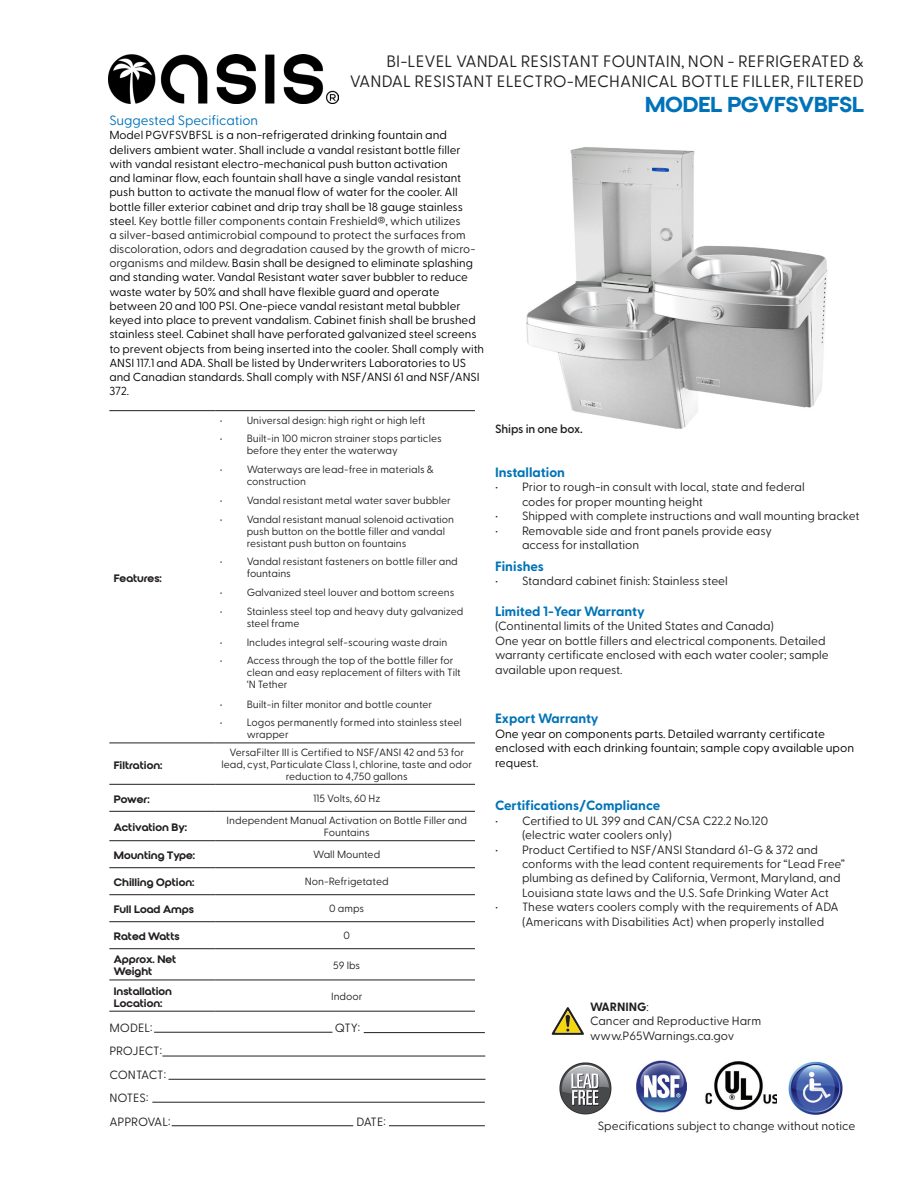
<style>
.page{position:relative;width:918px;height:1188px;background:#fff}
.page>*{position:absolute;margin:0;border:0;box-sizing:border-box;transform-origin:0 0}
.t1{font:21px "Qualy";color:#0073b8}
.t2{font:16.5px "Greycliff CF";letter-spacing:.01em;color:#231f20}
.t3{font:700 13.5px "Greycliff CF";color:#0073b8}
.t4{font:13.5px "Greycliff CF";color:#0073b8}
.t5{font:12px/14.4px "Greycliff CF";color:#231f20}
.t6{font:12px/14.4px "Greycliff CF";color:#000}
.t7{font:600 12px "Greycliff CF";letter-spacing:-.01em;color:#231f20}
.t8{font:700 12px "Greycliff CF";color:#231f20}
.t9{font:11.7px/14.2px "Greycliff CF";color:#000}
.t10{font:10.5px/12px "Greycliff CF";color:#231f20}
.t11{font:10.5px/12px "Qualy";color:#231f20}
.s1{font-size:11.7px}
.s2{font-size:12px}
.s3{color:#231f20}
.s4{font-weight:400}
</style>
<div class="page">
<img style="left:526px;top:147px;width:302px;height:282px">
<hr style="left:109px;top:410px;width:106px;height:1px;background:#231f20">
<hr style="left:215px;top:410px;width:264px;height:1px;background:#231f20">
<hr style="left:109px;top:743px;width:106px;height:1px;background:#231f20">
<hr style="left:215px;top:743px;width:263px;height:1px;background:#231f20">
<hr style="left:109px;top:784px;width:106px;height:1px;background:#231f20">
<hr style="left:215px;top:784px;width:263px;height:1px;background:#231f20">
<hr style="left:109px;top:811px;width:106px;height:1px;background:#231f20">
<hr style="left:215px;top:811px;width:263px;height:1px;background:#231f20">
<hr style="left:109px;top:840px;width:106px;height:1px;background:#231f20">
<hr style="left:215px;top:840px;width:263px;height:1px;background:#231f20">
<hr style="left:109px;top:867px;width:106px;height:1px;background:#231f20">
<hr style="left:215px;top:867px;width:264px;height:1px;background:#231f20">
<hr style="left:109px;top:894px;width:106px;height:1px;background:#231f20">
<hr style="left:215px;top:894px;width:264px;height:1px;background:#231f20">
<hr style="left:109px;top:921px;width:106px;height:1px;background:#231f20">
<hr style="left:215px;top:921px;width:264px;height:1px;background:#231f20">
<hr style="left:109px;top:948px;width:106px;height:1px;background:#231f20">
<hr style="left:215px;top:948px;width:264px;height:1px;background:#231f20">
<hr style="left:109px;top:980px;width:106px;height:1px;background:#231f20">
<hr style="left:215px;top:980px;width:264px;height:1px;background:#231f20">
<hr style="left:109px;top:1011px;width:106px;height:1px;background:#231f20">
<hr style="left:215px;top:1011px;width:264px;height:1px;background:#231f20">
<img style="left:108px;top:54px;width:231px;height:49px">
<hr style="left:154px;top:1032px;width:178px;height:1px;background:#231f20">
<hr style="left:169px;top:1079px;width:316px;height:1px;background:#231f20">
<hr style="left:162px;top:1056px;width:323px;height:1px;background:#231f20">
<hr style="left:389px;top:1125px;width:96px;height:1px;background:#231f20">
<hr style="left:172px;top:1125px;width:181px;height:1px;background:#231f20">
<hr style="left:152px;top:1102px;width:333px;height:1px;background:#231f20">
<hr style="left:364px;top:1032px;width:121px;height:1px;background:#231f20">
<svg style="left:551px;top:1007px;width:33px;height:28px"></svg>
<img style="left:636px;top:1061px;width:51px;height:51px">
<img style="left:705px;top:1061px;width:72px;height:50px">
<img style="left:789px;top:1061px;width:53px;height:54px">
<img style="left:559px;top:1062px;width:52px;height:52px">
<div style="left:476px;top:394px;width:8px;height:627px;background:#fff"></div>
<p class="t2" style="left:386px;top:49px;width:479px">BI-LEVEL VANDAL RESISTANT FOUNTAIN, NON - REFRIGERATED &amp;</p>
<p class="t2" style="left:350px;top:69px;width:516px">VANDAL RESISTANT ELECTRO-MECHANICAL BOTTLE FILLER, FILTERED</p>
<p class="t1" style="left:645px;top:92px;width:220px">MODEL PGVFSVBFSL</p>
<p class="t4" style="left:109px;top:110px;width:150px">Suggested Specification</p>
<p class="t6" style="left:109px;top:127px;width:339px"><span class="s1">Model PGVFSVBFSL</span> is a non-refrigerated drinking fountain and</p>
<p class="t9" style="left:109px;top:142px;width:376px"><span class="s2">delivers ambient water</span>. Shall include a vandal resistant bottle filler with vandal resistant electro-mechanical push button activation<br>and laminar flow, each fountain shall have a single vandal resistant push button to activate the manual flow of water for the cooler. All bottle filler exterior cabinet and drip tray shall be 18 gauge stainless steel. <span class="s3">Key bottle filler components contain Freshield®, which utilizes<br>a silver-based antimicrobial compound to protect the surfaces from discoloration, odors and degradation caused by the growth of micro&shy;organisms and mildew.</span> Basin shall be designed to eliminate splashing and standing water. Vandal Resistant water saver bubbler to reduce waste water by 50% and shall have flexible guard and operate between 20 and 100 PSI. One-piece vandal resistant metal bubbler keyed into place to prevent vandalism. Cabinet finish shall be brushed stainless steel. Cabinet shall have perforated galvanized steel screens to prevent objects from being inserted into the cooler. Shall comply with ANSI 117.1 and ADA. Shall be listed by Underwriters Laboratories to US and Canadian standards. Shall comply with NSF/ANSI 61 and NSF/ANSI 372.</p>
<p class="t11" style="left:114px;top:572px;width:49px">Features:</p>
<p class="t11" style="left:114px;top:759px;width:50px">Filtration:</p>
<p class="t10" style="left:220px;top:413px;width:207px">• Universal design: high right or high left</p>
<p class="t10" style="left:247px;top:432px;width:196px;text-indent:-27px">• Built-in 100 micron strainer stops particles before they enter the waterway</p>
<p class="t10" style="left:247px;top:463px;width:189px;text-indent:-27px">• Waterways are lead-free in materials &amp; construction</p>
<p class="t10" style="left:220px;top:493px;width:233px">• Vandal resistant metal water saver bubbler</p>
<p class="t10" style="left:247px;top:512px;width:209px;text-indent:-27px">• Vandal resistant manual solenoid activation push button on the bottle filler and vandal resistant push button on fountains</p>
<p class="t10" style="left:247px;top:555px;width:213px;text-indent:-27px">• Vandal resistant fasteners on bottle filler and fountains</p>
<p class="t10" style="left:220px;top:586px;width:236px">• Galvanized steel louver and bottom screens</p>
<p class="t10" style="left:247px;top:604px;width:218px;text-indent:-27px">• Stainless steel top and heavy duty galvanized steel frame</p>
<p class="t10" style="left:220px;top:635px;width:229px">• Includes integral self-scouring waste drain</p>
<p class="t10" style="left:247px;top:654px;width:216px;text-indent:-27px">• Access through the top of the bottle filler for clean and easy replacement of filters with Tilt ‘N Tether</p>
<p class="t10" style="left:220px;top:697px;width:214px">• Built-in filter monitor and bottle counter</p>
<p class="t10" style="left:247px;top:716px;width:217px;text-indent:-27px">• Logos permanently formed into stainless steel wrapper</p>
<p class="t10" style="left:222px;top:745px;width:252px;text-align:center">VersaFilter III is Certified to NSF/ANSI 42 and 53 for lead, cyst, Particulate Class I, chlorine, taste and odor reduction to 4,750 gallons</p>
<p class="t11" style="left:114px;top:793px;width:37px">Power:</p>
<p class="t10" style="left:313px;top:792px;width:69px">115 Volts, 60 Hz</p>
<p class="t11" style="left:114px;top:822px;width:75px">Activation By:</p>
<p class="t10" style="left:227px;top:814px;width:242px">Independent Manual Activation on Bottle Filler and</p>
<p class="t10" style="left:324px;top:826px;width:47px">Fountains</p>
<p class="t11" style="left:114px;top:850px;width:83px">Mounting Type:</p>
<p class="t10" style="left:313px;top:848px;width:68px">Wall Mounted</p>
<p class="t11" style="left:114px;top:877px;width:82px">Chilling Option:</p>
<p class="t10" style="left:305px;top:875px;width:85px">Non-Refrigetated</p>
<p class="t11" style="left:114px;top:904px;width:82px">Full Load Amps</p>
<p class="t10" style="left:329px;top:902px;width:36px">0 amps</p>
<p class="t11" style="left:114px;top:931px;width:67px">Rated Watts</p>
<p class="t10" style="left:344px;top:929px;width:8px">0</p>
<p class="t11" style="left:114px;top:954px;width:64px">Approx. Net<br>Weight</p>
<p class="t10" style="left:333px;top:958px;width:29px">59 lbs</p>
<p class="t11" style="left:114px;top:985px;width:60px">Installation<br>Location:</p>
<p class="t10" style="left:331px;top:989px;width:33px">Indoor</p>
<p class="t5" style="left:109px;top:1020px;width:45px">MODEL:</p>
<p class="t5" style="left:335px;top:1020px;width:27px">QTY:</p>
<p class="t5" style="left:109px;top:1043px;width:54px">PROJECT:</p>
<p class="t5" style="left:109px;top:1067px;width:58px">CONTACT:</p>
<p class="t5" style="left:109px;top:1090px;width:40px">NOTES:</p>
<p class="t5" style="left:109px;top:1113px;width:63px">APPROVAL:</p>
<p class="t5" style="left:357px;top:1113px;width:31px">DATE:</p>
<p class="t7" style="left:495px;top:421px;width:89px">Ships in one box.</p>
<p class="t3" style="left:495px;top:464px;width:72px">Installation</p>
<p class="t5" style="left:522px;top:479px;width:284px;text-indent:-27px">• Prior to rough-in consult with local, state and federal codes for proper mounting height</p>
<p class="t5" style="left:495px;top:508px;width:366px">• Shipped with complete instructions and wall mounting bracket</p>
<p class="t5" style="left:522px;top:522px;width:252px;text-indent:-27px">• Removable side and front panels provide easy access for installation</p>
<p class="t3" style="left:495px;top:558px;width:51px">Finishes</p>
<p class="t5" style="left:495px;top:573px;width:234px">• Standard cabinet finish: Stainless steel</p>
<p class="t3" style="left:495px;top:603px;width:151px">Limited 1-Year Warranty</p>
<p class="t5" style="left:495px;top:618px;width:335px">(Continental limits of the United States and Canada)<br>One year on bottle fillers and electrical components. Detailed warranty certificate enclosed with each water cooler; sample available upon request.</p>
<p class="t3" style="left:495px;top:710px;width:105px">Export Warranty</p>
<p class="t6" style="left:495px;top:725px;width:361px">One year on components parts. Detailed warranty certificate enclosed with each drinking fountain; sample copy available upon request.</p>
<p class="t3" style="left:495px;top:797px;width:167px">Certifications/Compliance</p>
<p class="t5" style="left:522px;top:812px;width:248px;text-indent:-27px">• Certified to UL 399 and CAN/CSA C22.2 No.120 (electric water coolers only)</p>
<p class="t5" style="left:522px;top:841px;width:324px;text-indent:-27px">• Product Certified to NSF/ANSI Standard 61-G &amp; 372 and conforms with the lead content requirements for “Lead Free” plumbing as defined by California, Vermont, Maryland, and Louisiana state laws and the U.S. Safe Drinking Water Act</p>
<p class="t5" style="left:522px;top:899px;width:318px;text-indent:-27px">• These waters coolers comply with the requirements of ADA (Americans with Disabilities Act) when properly installed</p>
<p class="t8" style="left:590px;top:1000px;width:60px">WARNING<span class="s4">:</span></p>
<p class="t5" style="left:590px;top:1013px;width:173px">Cancer and Reproductive Harm</p>
<p class="t5" style="left:590px;top:1027px;width:146px">www.P65Warnings.ca.gov</p>
<p class="t5" style="left:598px;top:1117px;width:259px">Specifications subject to change without notice</p>
</div>
